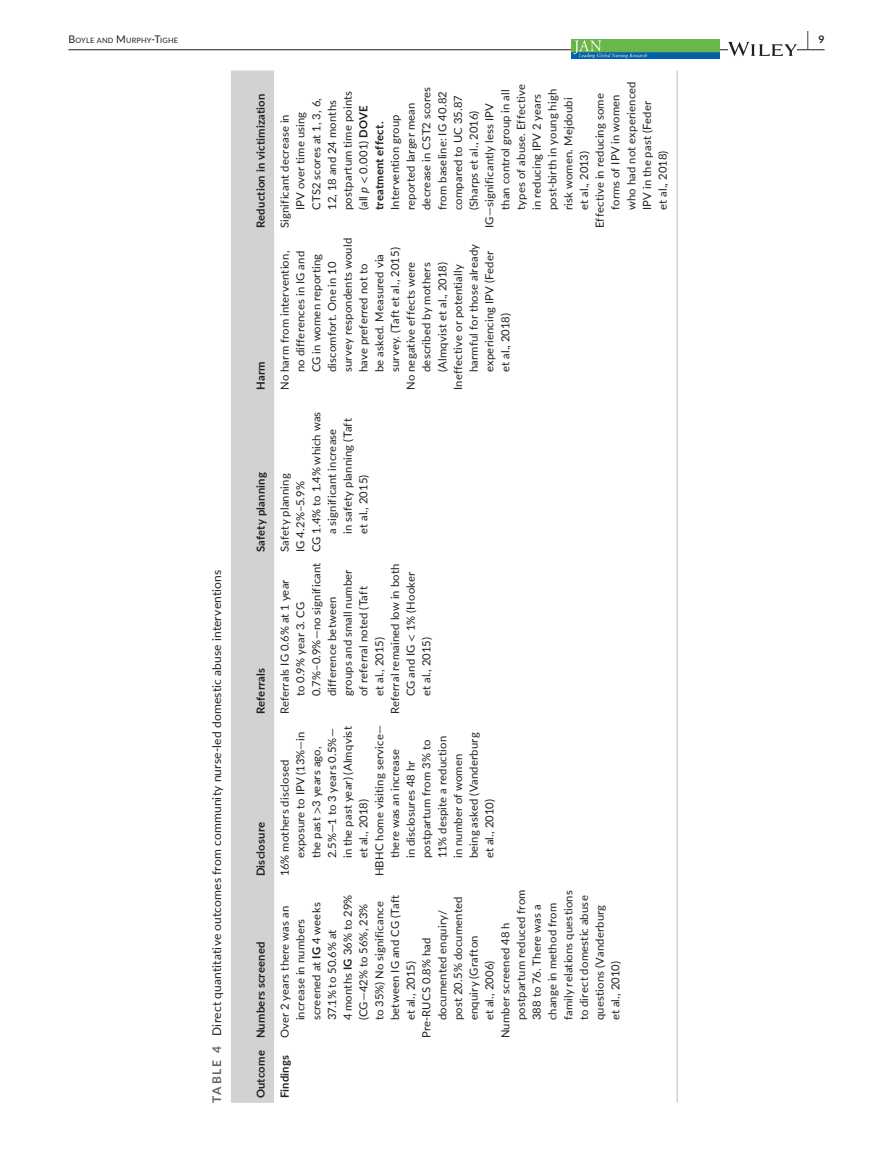
<style>
.page{position:relative;width:893px;height:1174px;background:#fff}
.page>*{position:absolute;margin:0;border:0;box-sizing:border-box;transform-origin:0 0}
.t1{font:700 19.5px "Lato";color:#231f20;scale:.43 1}
.t2{font:12px "Lato";letter-spacing:.015em;color:#231f20}
.t3{font:11.25px/15.8px "Lato";letter-spacing:.015em;color:#231f20}
.t4{font:700 11.25px "Lato";letter-spacing:.02em;color:#231f20}
.t5{font:7.35px "Lato";letter-spacing:.025em;color:#231f20}
.s1{font-size:10.5px}
.s2{font-weight:700;color:#636366}
.s3{font-style:italic}
.s4{font-family:"STIX"}
.s5{font-weight:700}
</style>
<div class="page">
<hr style="left:68px;top:49px;width:756px;height:1px;background:#231f20">
<img style="left:571px;top:39px;width:149px;height:20px">
<svg style="left:728px;top:42px;width:69px;height:14px"></svg>
<div style="left:231px;top:70px;width:43px;height:1032px;background:#d1d2d4"></div>
<hr style="left:676px;top:1042px;width:2px;height:60px;background:#d1d2d4">
<hr style="left:676px;top:880px;width:2px;height:162px;background:#d1d2d4">
<hr style="left:676px;top:718px;width:2px;height:162px;background:#d1d2d4">
<hr style="left:676px;top:556px;width:2px;height:162px;background:#d1d2d4">
<hr style="left:676px;top:394px;width:2px;height:162px;background:#d1d2d4">
<hr style="left:676px;top:232px;width:2px;height:162px;background:#d1d2d4">
<hr style="left:676px;top:70px;width:2px;height:162px;background:#d1d2d4">
<p class="t5" style="left:68px;top:35px;width:111px"><span class="s1">B</span>OYLE AND <span class="s1">M</span>URPHY<span class="s1">-T</span>IGHE</p>
<h1 class="t1" style="left:807px;top:25px;width:43px">| <sup>9</sup></h1>
<p class="t2" style="left:208px;top:1102px;width:535px;rotate:-90deg"><span class="s2">TABLE 4</span> Direct quantitative outcomes from community nurse-led domestic abuse interventions</p>
<p class="t4" style="left:253px;top:228px;width:136px;rotate:-90deg">Reduction in victimization</p>
<p class="t4" style="left:253px;top:390px;width:30px;rotate:-90deg">Harm</p>
<p class="t4" style="left:253px;top:552px;width:81px;rotate:-90deg">Safety planning</p>
<p class="t4" style="left:253px;top:714px;width:48px;rotate:-90deg">Referrals</p>
<p class="t4" style="left:253px;top:876px;width:56px;rotate:-90deg">Disclosure</p>
<p class="t4" style="left:253px;top:1098px;width:158px;rotate:-90deg">Outcome Numbers screened</p>
<p class="t3" style="left:623px;top:210px;width:130px;rotate:-90deg">who had not experienced</p>
<p class="t3" style="left:497px;top:210px;width:122px;rotate:-90deg">than control group in all</p>
<p class="t3" style="left:513px;top:210px;width:127px;rotate:-90deg">types of abuse. Effective</p>
<p class="t3" style="left:528px;top:210px;width:118px;rotate:-90deg">in reducing IPV 2 years</p>
<p class="t3" style="left:544px;top:210px;width:123px;rotate:-90deg">post-birth in young high</p>
<p class="t3" style="left:560px;top:210px;width:114px;rotate:-90deg">risk women. Mejdoubi</p>
<p class="t3" style="left:418px;top:210px;width:125px;rotate:-90deg">decrease in CST2 scores</p>
<p class="t3" style="left:434px;top:210px;width:120px;rotate:-90deg">from baseline: IG 40.82</p>
<p class="t3" style="left:450px;top:210px;width:116px;rotate:-90deg">compared to UC 35.87</p>
<p class="t3" style="left:276px;top:210px;width:121px;text-indent:-18px;rotate:-90deg">Significant decrease in<br>IPV over time using<br>CTS2 scores at 1, 3, 6,<br>12, 18 and 24 months postpartum time points (all <span class="s3">p</span> <span class="s4">&lt;</span> 0.001) <span class="s5">DOVE treatment effect.</span></p>
<p class="t3" style="left:591px;top:228px;width:136px;rotate:-90deg">Effective in reducing some</p>
<p class="t3" style="left:607px;top:210px;width:117px;rotate:-90deg">forms of IPV in women</p>
<p class="t3" style="left:639px;top:210px;width:111px;rotate:-90deg">IPV in the past (Feder</p>
<p class="t3" style="left:387px;top:210px;width:97px;rotate:-90deg">Intervention group</p>
<p class="t3" style="left:402px;top:210px;width:109px;rotate:-90deg">reported larger mean</p>
<p class="t3" style="left:465px;top:210px;width:101px;rotate:-90deg">(Sharps et al., 2016)</p>
<p class="t3" style="left:481px;top:228px;width:126px;rotate:-90deg">IG—significantly less IPV</p>
<p class="t3" style="left:654px;top:210px;width:61px;rotate:-90deg">et al., 2018)</p>
<p class="t3" style="left:576px;top:210px;width:61px;rotate:-90deg">et al., 2013)</p>
<p class="t3" style="left:339px;top:372px;width:136px;rotate:-90deg">survey respondents would</p>
<p class="t3" style="left:465px;top:372px;width:130px;rotate:-90deg">harmful for those already</p>
<p class="t3" style="left:481px;top:372px;width:123px;rotate:-90deg">experiencing IPV (Feder</p>
<p class="t3" style="left:355px;top:372px;width:110px;rotate:-90deg">have preferred not to</p>
<p class="t3" style="left:371px;top:372px;width:120px;rotate:-90deg">be asked. Measured via</p>
<p class="t3" style="left:387px;top:372px;width:126px;rotate:-90deg">survey. (Taft et al., 2015)</p>
<p class="t3" style="left:276px;top:390px;width:141px;rotate:-90deg">No harm from intervention,</p>
<p class="t3" style="left:292px;top:372px;width:123px;rotate:-90deg">no differences in IG and</p>
<p class="t3" style="left:308px;top:372px;width:120px;rotate:-90deg">CG in women reporting</p>
<p class="t3" style="left:324px;top:372px;width:112px;rotate:-90deg">discomfort. One in 10</p>
<p class="t3" style="left:402px;top:390px;width:130px;rotate:-90deg">No negative effects were</p>
<p class="t3" style="left:418px;top:372px;width:111px;rotate:-90deg">described by mothers</p>
<p class="t3" style="left:434px;top:372px;width:112px;rotate:-90deg">(Almqvist et al., 2018)</p>
<p class="t3" style="left:450px;top:390px;width:127px;rotate:-90deg">Ineffective or potentially</p>
<p class="t3" style="left:497px;top:372px;width:61px;rotate:-90deg">et al., 2018)</p>
<p class="t3" style="left:308px;top:552px;width:142px;rotate:-90deg">CG 1.4% to 1.4% which was</p>
<p class="t3" style="left:324px;top:534px;width:107px;rotate:-90deg">a significant increase</p>
<p class="t3" style="left:339px;top:534px;width:117px;rotate:-90deg">in safety planning (Taft</p>
<p class="t3" style="left:276px;top:552px;width:80px;rotate:-90deg">Safety planning</p>
<p class="t3" style="left:292px;top:552px;width:72px;rotate:-90deg">IG 4.2%–5.9%</p>
<p class="t3" style="left:355px;top:534px;width:61px;rotate:-90deg">et al., 2015)</p>
<p class="t3" style="left:308px;top:696px;width:135px;rotate:-90deg">0.7%–0.9%—no significant</p>
<p class="t3" style="left:387px;top:714px;width:152px;rotate:-90deg">Referral remained low in both</p>
<p class="t3" style="left:402px;top:696px;width:126px;rotate:-90deg">CG and IG <span class="s4">&lt;</span> 1% (Hooker</p>
<p class="t3" style="left:339px;top:696px;width:128px;rotate:-90deg">groups and small number</p>
<p class="t3" style="left:276px;top:714px;width:136px;rotate:-90deg">Referrals IG 0.6% at 1 year</p>
<p class="t3" style="left:355px;top:696px;width:111px;rotate:-90deg">of referral noted (Taft</p>
<p class="t3" style="left:324px;top:696px;width:101px;rotate:-90deg">difference between</p>
<p class="t3" style="left:292px;top:696px;width:96px;rotate:-90deg">to 0.9% year 3. CG</p>
<p class="t3" style="left:371px;top:696px;width:61px;rotate:-90deg">et al., 2015)</p>
<p class="t3" style="left:418px;top:696px;width:61px;rotate:-90deg">et al., 2015)</p>
<p class="t3" style="left:371px;top:876px;width:153px;rotate:-90deg">HBHC home visiting service—</p>
<p class="t3" style="left:324px;top:858px;width:131px;rotate:-90deg">2.5%—1 to 3 years 0.5%—</p>
<p class="t3" style="left:339px;top:858px;width:133px;rotate:-90deg">in the past year) (Almqvist</p>
<p class="t3" style="left:292px;top:858px;width:128px;rotate:-90deg">exposure to IPV (13%—in</p>
<p class="t3" style="left:465px;top:858px;width:127px;rotate:-90deg">being asked (Vanderburg</p>
<p class="t3" style="left:418px;top:858px;width:120px;rotate:-90deg">postpartum from 3% to</p>
<p class="t3" style="left:434px;top:858px;width:124px;rotate:-90deg">11% despite a reduction</p>
<p class="t3" style="left:308px;top:858px;width:113px;rotate:-90deg">the past <span class="s4">&gt;</span>3 years ago,</p>
<p class="t3" style="left:387px;top:858px;width:111px;rotate:-90deg">there was an increase</p>
<p class="t3" style="left:402px;top:858px;width:99px;rotate:-90deg">in disclosures 48 hr</p>
<p class="t3" style="left:450px;top:858px;width:106px;rotate:-90deg">in number of women</p>
<p class="t3" style="left:276px;top:876px;width:118px;rotate:-90deg">16% mothers disclosed</p>
<p class="t3" style="left:481px;top:858px;width:61px;rotate:-90deg">et al., 2010)</p>
<p class="t3" style="left:355px;top:858px;width:61px;rotate:-90deg">et al., 2018)</p>
<p class="t3" style="left:513px;top:1020px;width:132px;rotate:-90deg">postpartum reduced from</p>
<p class="t3" style="left:560px;top:1020px;width:131px;rotate:-90deg">family relations questions</p>
<p class="t3" style="left:576px;top:1020px;width:126px;rotate:-90deg">to direct domestic abuse</p>
<p class="t3" style="left:591px;top:1020px;width:117px;rotate:-90deg">questions (Vanderburg</p>
<p class="t3" style="left:339px;top:1020px;width:127px;rotate:-90deg">4 months <span class="s5">IG</span> 36% to 29%</p>
<p class="t3" style="left:355px;top:1020px;width:118px;rotate:-90deg">(CG—42% to 56%, 23%</p>
<p class="t3" style="left:371px;top:1020px;width:121px;rotate:-90deg">to 35%) No significance</p>
<p class="t3" style="left:387px;top:1020px;width:127px;rotate:-90deg">between IG and CG (Taft</p>
<p class="t3" style="left:450px;top:1020px;width:125px;rotate:-90deg">post 20.5% documented</p>
<p class="t3" style="left:308px;top:1020px;width:119px;rotate:-90deg">screened at <span class="s5">IG</span> 4 weeks</p>
<p class="t3" style="left:528px;top:1020px;width:117px;rotate:-90deg">388 to 76. There was a</p>
<p class="t3" style="left:544px;top:1020px;width:119px;rotate:-90deg">change in method from</p>
<p class="t3" style="left:276px;top:1038px;width:134px;rotate:-90deg">Over 2 years there was an</p>
<p class="t3" style="left:434px;top:1020px;width:112px;rotate:-90deg">documented enquiry/</p>
<p class="t3" style="left:292px;top:1020px;width:103px;rotate:-90deg">increase in numbers</p>
<p class="t3" style="left:497px;top:1038px;width:117px;rotate:-90deg">Number screened 48 h</p>
<p class="t3" style="left:324px;top:1020px;width:92px;rotate:-90deg">37.1% to 50.6% at</p>
<p class="t3" style="left:465px;top:1020px;width:86px;rotate:-90deg">enquiry (Grafton</p>
<p class="t3" style="left:418px;top:1038px;width:102px;rotate:-90deg">Pre-RUCS 0.8% had</p>
<p class="t3" style="left:481px;top:1020px;width:61px;rotate:-90deg">et al., 2006)</p>
<p class="t3" style="left:402px;top:1020px;width:61px;rotate:-90deg">et al., 2015)</p>
<p class="t3" style="left:607px;top:1020px;width:61px;rotate:-90deg">et al., 2010)</p>
<p class="t4" style="left:276px;top:1098px;width:45px;rotate:-90deg">Findings</p>
</div>
